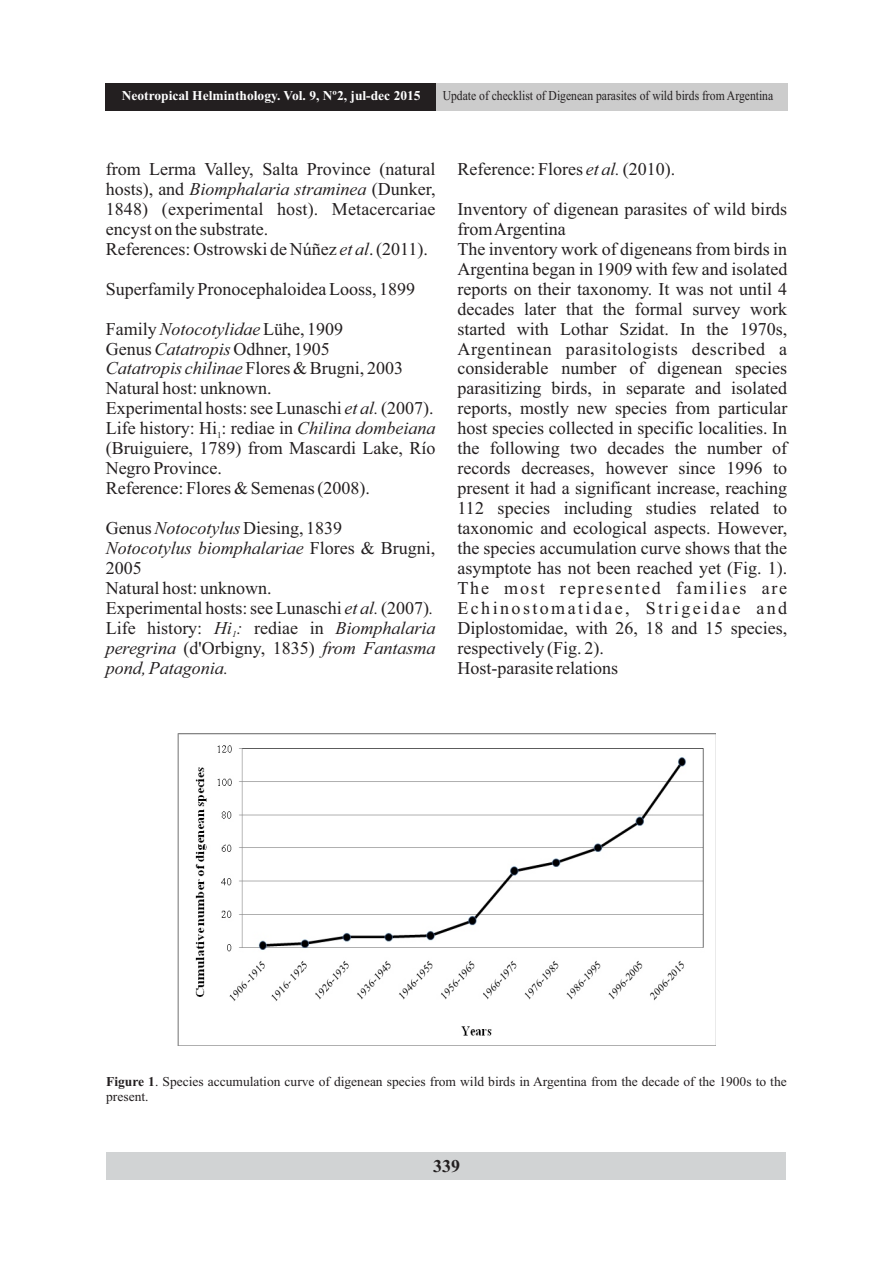
<style>
.page{position:relative;width:893px;height:1263px;background:#fff}
.page>*{position:absolute;margin:0;border:0;box-sizing:border-box;transform-origin:0 0}
.t1{font:18px/20px "Times New Roman";color:#231f20}
.t2{font:italic 18px/20px "Times New Roman";color:#231f20}
.t3{font:700 18px "Times New Roman";color:#231f20}
.t4{font:13.5px/15px "Times New Roman";color:#231f20}
.t5{font:13.5px "Times New Roman";color:#231f20;scale:.86 1}
.t6{font:700 13.5px "Times New Roman";color:#fff}
.t7{font:9px "Times New Roman";color:#231f20}
.t8{font:italic 9px "Times New Roman";color:#231f20}
.s1{font-style:italic}
.s2{font-style:normal}
.s3{font-weight:700}
</style>
<div class="page">
<div style="left:107px;top:1152px;width:679px;height:28px;background:#d1d3d4"></div>
<div style="left:106px;top:83px;width:681px;height:28px;background:#ccc"></div>
<div style="left:106px;top:83px;width:330px;height:28px;background:#231f20"></div>
<img style="left:177px;top:734px;width:539px;height:312px">
<p class="t6" style="left:122px;top:91px;width:300px">Neotropical Helminthology. Vol. 9, Nº2, jul-dec 2015</p>
<p class="t5" style="left:443px;top:91px;width:386px">Update of checklist of Digenean parasites of wild birds from Argentina</p>
<p class="t1" style="left:106px;top:161px;width:331px">from Lerma Valley, Salta Province (natural hosts), and <span class="s1">Biomphalaria straminea</span> (Dunker, 1848) (experimental host). Metacercariae encyst on the substrate.<br>References: Ostrowski de Núñez <span class="s1">et al</span>. (2011).</p>
<p class="t1" style="left:106px;top:280px;width:311px">Superfamily Pronocephaloidea Looss, 1899</p>
<p class="t1" style="left:106px;top:320px;width:331px">Family<span class="s1">Notocotylidae</span> Lühe, 1909<br>Genus <span class="s1">Catatropis</span> Odhner, 1905<br><span class="s1">Catatropis chilinae</span> Flores &amp; Brugni, 2003<br>Natural host: unknown.<br>Experimental hosts: see Lunaschi <span class="s1">et al.</span> (2007).<br>Life history: Hi : rediae in <span class="s1">Chilina dombeiana</span></p>
<p class="t7" style="left:217px;top:432px;width:6px">1</p>
<p class="t1" style="left:106px;top:440px;width:331px">(Bruiguiere, 1789) from Mascardi Lake, Río<br>Negro Province.<br>Reference: Flores &amp; Semenas (2008).</p>
<p class="t1" style="left:106px;top:520px;width:331px">Genus<span class="s1">Notocotylus</span> Diesing, 1839<br><span class="s1">Notocotylus biomphalariae</span> Flores &amp; Brugni,<br>2005<br>Natural host: unknown.<br>Experimental hosts: see Lunaschi <span class="s1">et al.</span>(2007)<span class="s1">.<br></span>Life history: <span class="s1">Hi :</span> rediae in <span class="s1">Biomphalaria</span></p>
<p class="t8" style="left:232px;top:631px;width:6px">1</p>
<p class="t2" style="left:106px;top:639px;width:331px">peregrina <span class="s2">(d'Orbigny, 1835)</span> from Fantasma pond, Patagonia.</p>
<p class="t1" style="left:457px;top:161px;width:219px">Reference: Flores <span class="s1">et al.</span>(2010).</p>
<p class="t1" style="left:457px;top:201px;width:331px">Inventory of digenean parasites of wild birds from Argentina<br>The inventory work of digeneans from birds in Argentina began in 1909 with few and isolated reports on their taxonomy. It was not until 4 decades later that the formal survey work started with Lothar Szidat. In the 1970s, Argentinean parasitologists described a considerable number of digenean species parasitizing birds, in separate and isolated reports, mostly new species from particular host species collected in specific localities. In the following two decades the number of records decreases, however since 1996 to present it had a significant increase, reaching 112 species including studies related to taxonomic and ecological aspects. However, the species accumulation curve shows that the asymptote has not been reached yet (Fig. 1).<br>The most represented families are Echinostomatidae, Strigeidae and Diplostomidae, with 26, 18 and 15 species, respectively (Fig. 2).<br>Host-parasite relations</p>
<p class="t4" style="left:106px;top:1075px;width:682px"><span class="s3">Figure 1</span>. Species accumulation curve of digenean species from wild birds in Argentina from the decade of the 1900s to the present.</p>
<p class="t3" style="left:433px;top:1160px;width:28px">339</p>
</div>
